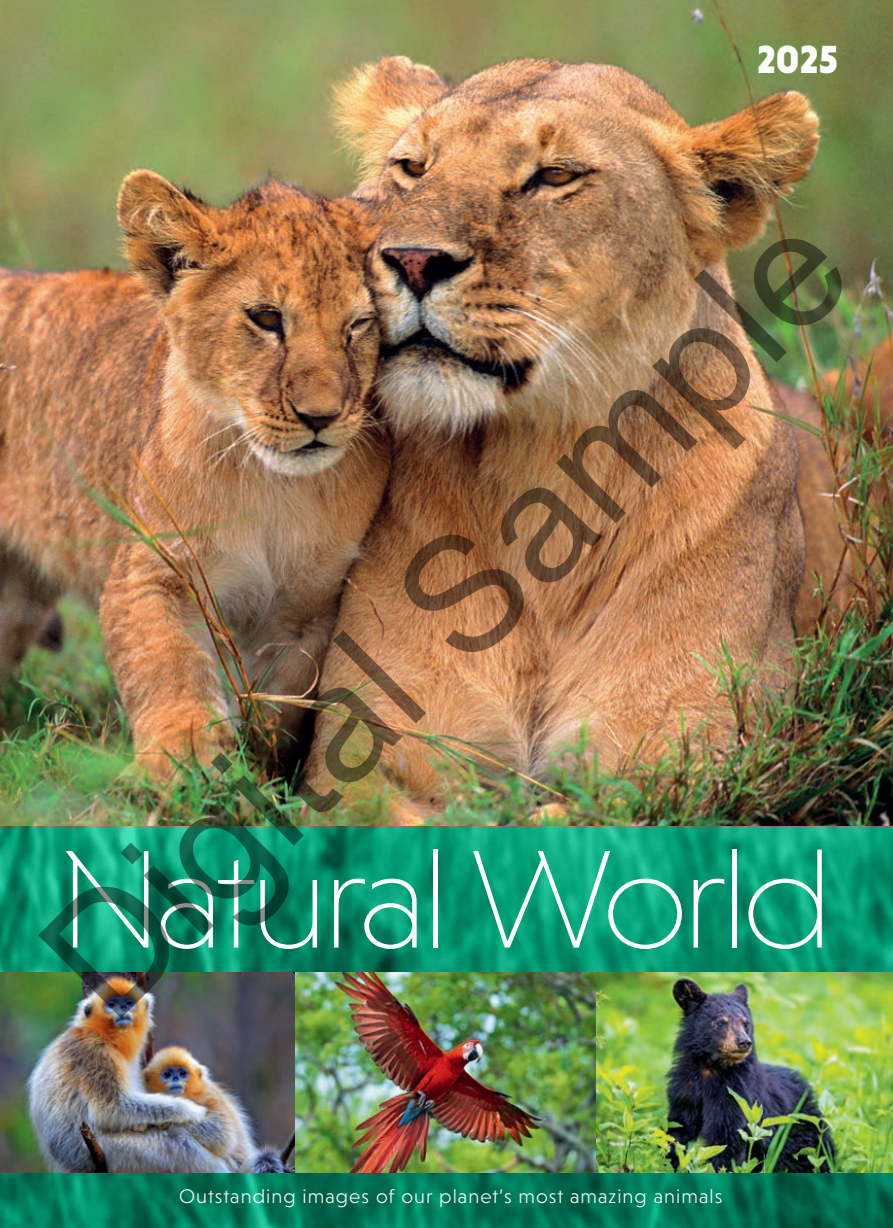
<style>
.page{position:relative;width:893px;height:1228px;background:#fff}
.page>*{position:absolute;margin:0;border:0;box-sizing:border-box;transform-origin:0 0}
.t1{font:163.9px "Arial";color:rgb(0 0 0/.45)}
.t2{font:200 142px "Niveau Grotesk";letter-spacing:-.05em;color:#fff;scale:1.05 1}
.t3{font:900 40px "Niveau Grotesk";color:#fff}
.t4{font:300 20px "Niveau Grotesk";letter-spacing:.05em;color:#fff}
</style>
<div class="page">
<img style="left:0;top:0;width:893px;height:826px">
<svg style="left:0;top:826px;width:893px;height:401px;background:#058f6b"></svg>
<img style="left:0;top:972px;width:893px;height:200px">
<h3 class="t3" style="left:757px;top:36px;width:83px">2025</h3>
<h1 class="t1" style="left:-4px;top:910px;width:1058px;rotate:-45deg">Digital Sample</h1>
<h2 class="t2" style="left:57px;top:820px;width:741px">Natural World</h2>
<p class="t4" style="left:179px;top:1185px;width:545px">Outstanding images of our planet’s most amazing animals</p>
</div>
